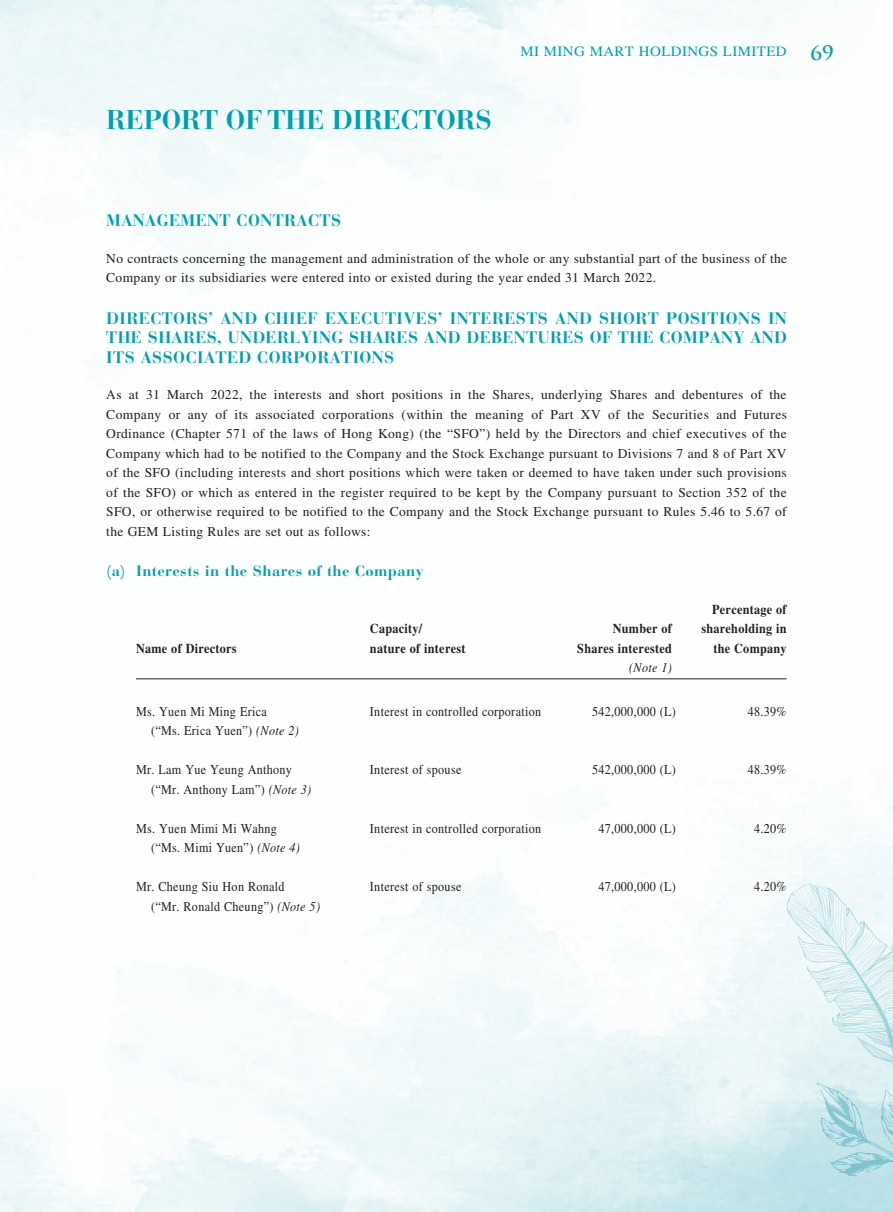
<style>
.page{position:relative;width:893px;height:1212px;background:#fff}
.page>*{position:absolute;margin:0;border:0;box-sizing:border-box;transform-origin:0 0}
.t1{font:700 27px "Bauer Bodoni Std";color:#00a0b0}
.t2{font:700 16.5px/19.5px "Bauer Bodoni Std";letter-spacing:.03em;color:#00a0b0;text-align:justify}
.t3{font:700 15px "Bauer Bodoni Std";letter-spacing:.03em;color:#00a0b0}
.t4{font:14.25px "Times LT Std";letter-spacing:.025em;color:#00a0b0;scale:1.05 1}
.t5{font:13.5px/19.5px "Times LT Std";letter-spacing:.025em;color:#231f20}
.t6{font:13.5px/19.5px "Times LT Std";letter-spacing:.025em;color:#231f20;scale:.9 1}
.t7{font:700 13.5px/19.5px "Times LT Std";letter-spacing:.025em;color:#231f20;text-align:right;scale:.9 1}
.t8{font:italic 13.5px "Times LT Std";color:#231f20;scale:.9 1}
.s1{font-family:"Trajan Pro";font-weight:700;font-size:19.5px}
.s2{font-style:italic}
</style>
<div class="page">
<svg style="left:787px;top:883px;width:106px;height:294px"></svg>
<hr style="left:136px;top:678px;width:234px;height:1px;background:#231f20">
<hr style="left:370px;top:678px;width:196px;height:1px;background:#231f20">
<hr style="left:566px;top:678px;width:114px;height:1px;background:#231f20">
<hr style="left:680px;top:678px;width:107px;height:1px;background:#231f20">
<h1 class="t1" style="left:106px;top:103px;width:387px">REPORT OF THE DIRECTORS</h1>
<p class="t4" style="left:520px;top:44px;width:300px">MI MING MART HOLDINGS LIMITED <span class="s1">69</span></p>
<p class="t2" style="left:106px;top:211px;width:236px">MANAGEMENT CONTRACTS</p>
<p class="t5" style="left:106px;top:248px;width:682px">No contracts concerning the management and administration of the whole or any substantial part of the business of the<br>Company or its subsidiaries were entered into or existed during the year ended 31 March 2022.</p>
<p class="t2" style="left:106px;top:308px;width:682px">DIRECTORS’ AND CHIEF EXECUTIVES’ INTERESTS AND SHORT POSITIONS IN THE SHARES, UNDERLYING SHARES AND DEBENTURES OF THE COMPANY AND ITS ASSOCIATED CORPORATIONS</p>
<p class="t5" style="left:106px;top:385px;width:682px;text-align:justify">As at 31 March 2022, the interests and short positions in the Shares, underlying Shares and debentures of the Company or any of its associated corporations (within the meaning of Part XV of the Securities and Futures Ordinance (Chapter 571 of the laws of Hong Kong) (the “SFO”) held by the Directors and chief executives of the Company which had to be notified to the Company and the Stock Exchange pursuant to Divisions 7 and 8 of Part XV of the SFO (including interests and short positions which were taken or deemed to have taken under such provisions of the SFO) or which as entered in the register required to be kept by the Company pursuant to Section 352 of the SFO, or otherwise required to be notified to the Company and the Stock Exchange pursuant to Rules 5.46 to 5.67 of the GEM Listing Rules are set out as follows:</p>
<p class="t3" style="left:106px;top:562px;width:319px">(a) Interests in the Shares of the Company</p>
<p class="t7" style="left:136px;top:638px;width:113px">Name of Directors</p>
<p class="t7" style="left:370px;top:619px;width:108px;text-align:left">Capacity/<br>nature of interest</p>
<p class="t7" style="left:577px;top:619px;width:107px">Number of<br>Shares interested</p>
<p class="t8" style="left:629px;top:660px;width:49px">(Note 1)</p>
<p class="t7" style="left:701px;top:599px;width:96px">Percentage of shareholding in the Company</p>
<p class="t6" style="left:151px;top:701px;width:166px;text-indent:-15px">Ms. Yuen Mi Ming Erica (“Ms. Erica Yuen”) <span class="s2">(Note 2)</span></p>
<p class="t6" style="left:370px;top:701px;width:192px">Interest in controlled corporation</p>
<p class="t6" style="left:592px;top:701px;width:95px">542,000,000 (L)</p>
<p class="t6" style="left:748px;top:701px;width:45px">48.39%</p>
<p class="t6" style="left:151px;top:760px;width:180px;text-indent:-15px">Mr. Lam Yue Yeung Anthony (“Mr. Anthony Lam”) <span class="s2">(Note 3)</span></p>
<p class="t6" style="left:370px;top:760px;width:103px">Interest of spouse</p>
<p class="t6" style="left:592px;top:760px;width:95px">542,000,000 (L)</p>
<p class="t6" style="left:748px;top:760px;width:45px">48.39%</p>
<p class="t6" style="left:151px;top:818px;width:167px;text-indent:-15px">Ms. Yuen Mimi Mi Wahng (“Ms. Mimi Yuen”) <span class="s2">(Note 4)</span></p>
<p class="t6" style="left:370px;top:818px;width:192px">Interest in controlled corporation</p>
<p class="t6" style="left:598px;top:818px;width:88px">47,000,000 (L)</p>
<p class="t6" style="left:754px;top:818px;width:38px">4.20%</p>
<p class="t6" style="left:151px;top:877px;width:189px;text-indent:-15px">Mr. Cheung Siu Hon Ronald<br>(“Mr. Ronald Cheung”) <span class="s2">(Note 5)</span></p>
<p class="t6" style="left:370px;top:877px;width:103px">Interest of spouse</p>
<p class="t6" style="left:598px;top:877px;width:88px">47,000,000 (L)</p>
<p class="t6" style="left:754px;top:877px;width:38px">4.20%</p>
</div>
